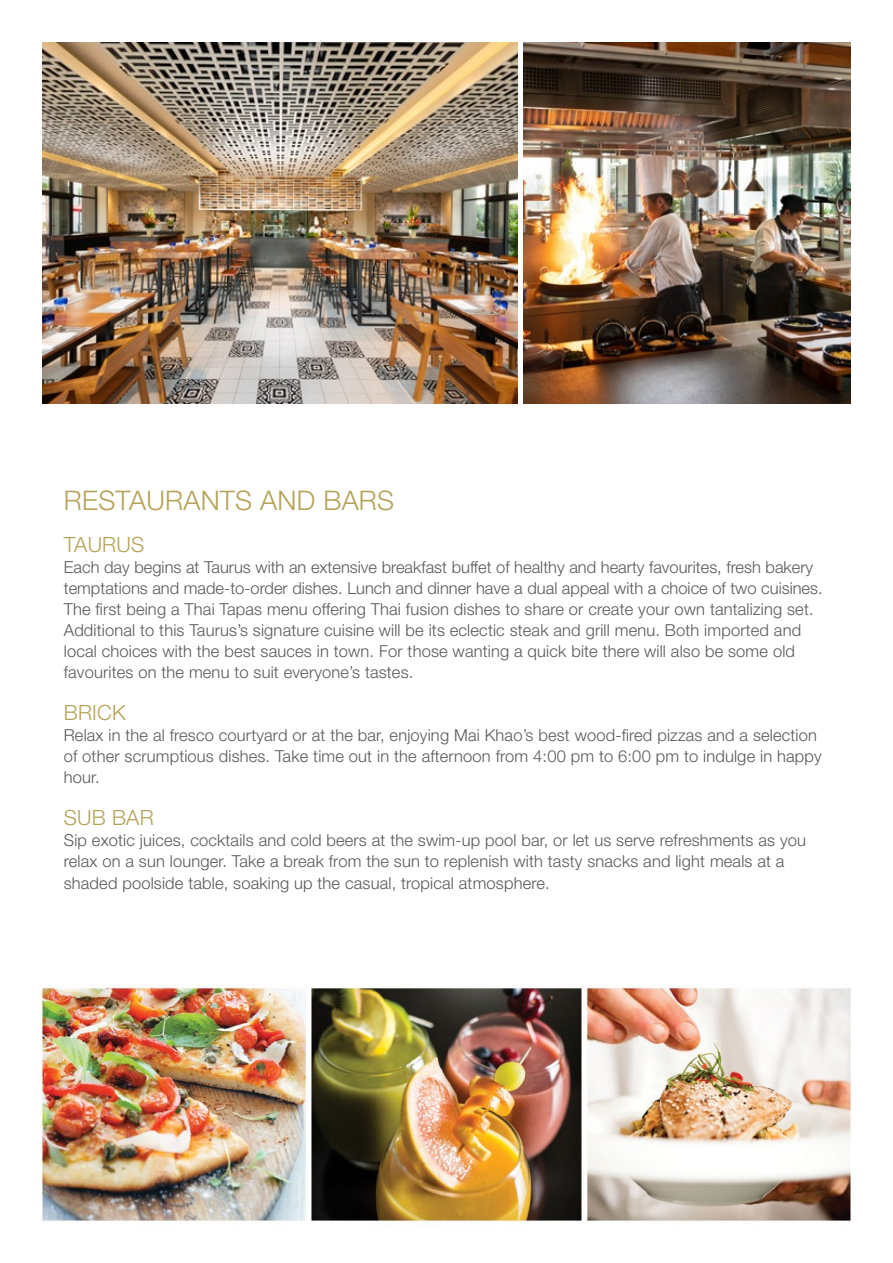
<style>
.page{position:relative;width:893px;height:1263px;background:#fff}
.page>*{position:absolute;margin:0;border:0;box-sizing:border-box;transform-origin:0 0}
.t1{font:300 27px "Helvetica Neue LT Std";letter-spacing:.01em;color:#b4a358}
.t2{font:300 21px "Helvetica Neue LT Std";letter-spacing:.01em;color:#b4a358}
.t3{font:300 16.5px/21px "Helvetica Neue LT Std";letter-spacing:.01em;color:#58595b}
</style>
<div class="page">
<img style="left:35px;top:985px;width:817px;height:238px">
<img style="left:43px;top:43px;width:475px;height:361px">
<img style="left:524px;top:43px;width:326px;height:361px">
<h1 class="t1" style="left:64px;top:484px;width:332px">RESTAURANTS AND BARS</h1>
<p class="t2" style="left:64px;top:532px;width:82px">TAURUS</p>
<p class="t3" style="left:64px;top:557px;width:760px">Each day begins at Taurus with an extensive breakfast buffet of healthy and hearty favourites, fresh bakery temptations and made-to-order dishes. Lunch and dinner have a dual appeal with a choice of two cuisines.<br>The first being a Thai Tapas menu offering Thai fusion dishes to share or create your own tantalizing set.<br>Additional to this Taurus’s signature cuisine will be its eclectic steak and grill menu. Both imported and local choices with the best sauces in town. For those wanting a quick bite there will also be some old favourites on the menu to suit everyone’s tastes.</p>
<p class="t2" style="left:64px;top:700px;width:63px">BRICK</p>
<p class="t3" style="left:64px;top:725px;width:759px">Relax in the al fresco courtyard or at the bar, enjoying Mai Khao’s best wood-fired pizzas and a selection of other scrumptious dishes. Take time out in the afternoon from 4:00 pm to 6:00 pm to indulge in happy hour.</p>
<p class="t2" style="left:64px;top:805px;width:91px">SUB BAR</p>
<p class="t3" style="left:64px;top:830px;width:744px">Sip exotic juices, cocktails and cold beers at the swim-up pool bar, or let us serve refreshments as you relax on a sun lounger. Take a break from the sun to replenish with tasty snacks and light meals at a shaded poolside table, soaking up the casual, tropical atmosphere.</p>
</div>
